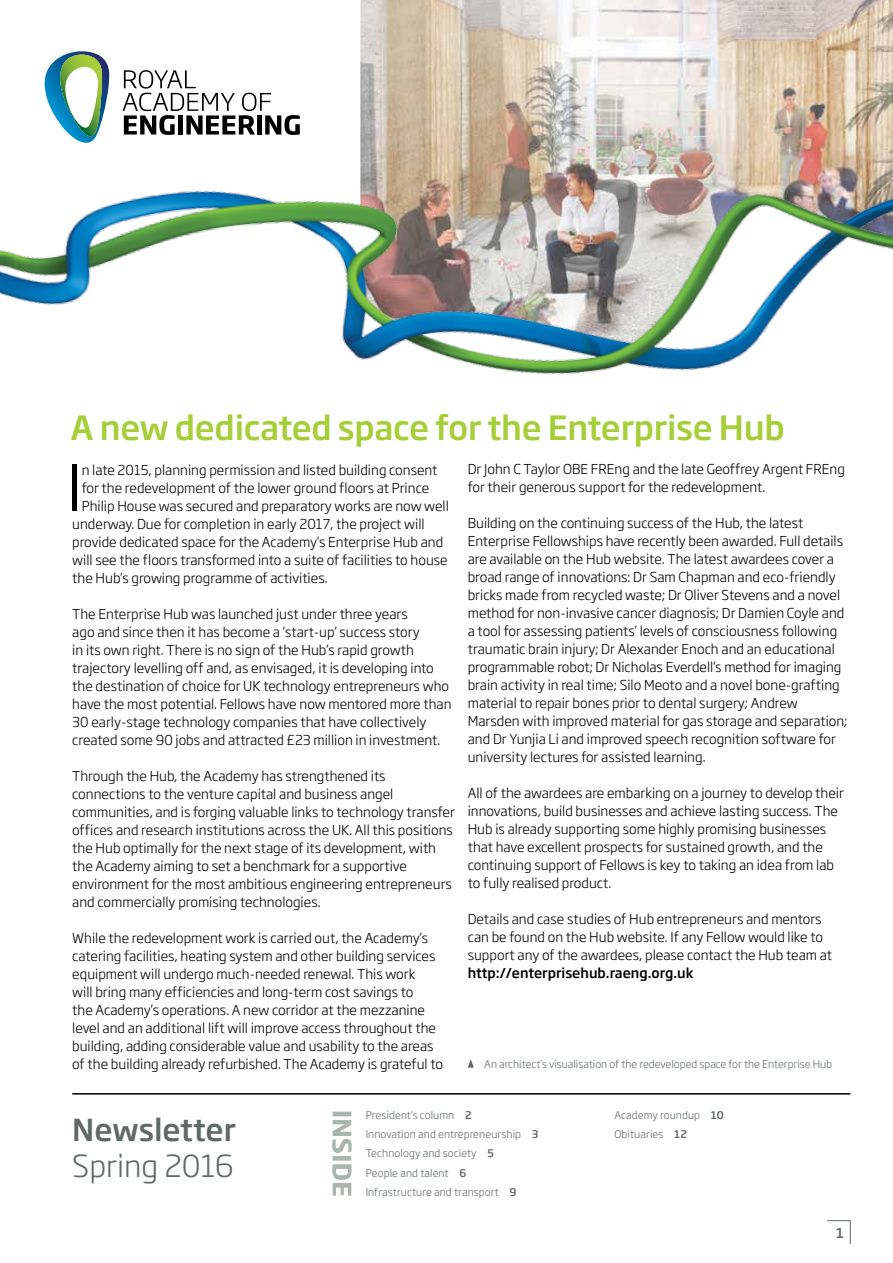
<style>
.page{position:relative;width:893px;height:1263px;background:#fff}
.page>*{position:absolute;margin:0;border:0;box-sizing:border-box;transform-origin:0 0}
.t1{font:300 61.95px "Soho Gothic Pro";color:#000}
.t2{font:500 33px "Soho Gothic Pro";letter-spacing:-.01em;color:#a6ce39}
.t3{font:500 30px "Soho Gothic Pro";color:#616966}
.t4{font:300 30px "Soho Gothic Pro";color:#616966}
.t5{font:300 13.5px/18px "Soho Gothic Pro";color:#000}
.t6{font:500 13.5px "Soho Gothic Pro";color:#000}
.t7{font:500 13.5px "Soho Gothic Pro";color:#616966}
.t8{font:300 10.5px/19.2px "Soho Gothic Pro";letter-spacing:.01em;color:#616966}
.s1{font-weight:500}
</style>
<div class="page">
<svg style="left:827px;top:1220px;width:24px;height:24px"></svg>
<svg style="left:332px;top:1112px;width:20px;height:84px"></svg>
<hr style="left:72px;top:1093px;width:778px;height:1px;background:#000">
<svg style="left:468px;top:1059px;width:6px;height:9px"></svg>
<img style="left:0;top:0;width:893px;height:374px">
<h2 class="t2" style="left:71px;top:402px;width:716px">A new dedicated space for the Enterprise Hub</h2>
<h1 class="t1" style="left:67px;top:439px;width:16px">I</h1>
<p class="t5" style="left:82px;top:460px;width:357px">n late 2015, planning permission and listed building consent</p>
<p class="t5" style="left:82px;top:478px;width:349px">for the redevelopment of the lower ground floors at Prince</p>
<p class="t5" style="left:82px;top:496px;width:369px">Philip House was secured and preparatory works are now well</p>
<p class="t5" style="left:72px;top:514px;width:354px">underway. Due for completion in early 2017, the project will</p>
<p class="t5" style="left:72px;top:532px;width:372px">provide dedicated space for the Academy’s Enterprise Hub and</p>
<p class="t5" style="left:72px;top:550px;width:377px">will see the floors transformed into a suite of facilities to house</p>
<p class="t5" style="left:72px;top:568px;width:257px">the Hub’s growing programme of activities.</p>
<p class="t5" style="left:72px;top:604px;width:381px">The Enterprise Hub was launched just under three years<br>ago and since then it has become a ‘start-up’ success story<br>in its own right. There is no sign of the Hub’s rapid growth trajectory levelling off and, as envisaged, it is developing into the destination of choice for UK technology entrepreneurs who have the most potential. Fellows have now mentored more than 30 early-stage technology companies that have collectively created some 90 jobs and attracted £23 million in investment.</p>
<p class="t5" style="left:72px;top:766px;width:384px">Through the Hub, the Academy has strengthened its connections to the venture capital and business angel communities, and is forging valuable links to technology transfer offices and research institutions across the UK. All this positions the Hub optimally for the next stage of its development, with the Academy aiming to set a benchmark for a supportive environment for the most ambitious engineering entrepreneurs and commercially promising technologies.</p>
<p class="t5" style="left:72px;top:928px;width:372px">While the redevelopment work is carried out, the Academy’s catering facilities, heating system and other building services equipment will undergo much-needed renewal. This work<br>will bring many efficiencies and long-term cost savings to<br>the Academy’s operations. A new corridor at the mezzanine level and an additional lift will improve access throughout the building, adding considerable value and usability to the areas of the building already refurbished. The Academy is grateful to</p>
<p class="t5" style="left:468px;top:460px;width:379px">Dr John C Taylor OBE FREng and the late Geoffrey Argent FREng for their generous support for the redevelopment.</p>
<p class="t5" style="left:468px;top:514px;width:381px">Building on the continuing success of the Hub, the latest Enterprise Fellowships have recently been awarded. Full details are available on the Hub website. The latest awardees cover a broad range of innovations: Dr Sam Chapman and eco-friendly bricks made from recycled waste; Dr Oliver Stevens and a novel method for non-invasive cancer diagnosis; Dr Damien Coyle and a tool for assessing patients’ levels of consciousness following traumatic brain injury; Dr Alexander Enoch and an educational programmable robot; Dr Nicholas Everdell’s method for imaging brain activity in real time; Silo Meoto and a novel bone‑grafting material to repair bones prior to dental surgery; Andrew Marsden with improved material for gas storage and separation; and Dr Yunjia Li and improved speech recognition software for university lectures for assisted learning.</p>
<p class="t5" style="left:468px;top:784px;width:378px">All of the awardees are embarking on a journey to develop their innovations, build businesses and achieve lasting success. The Hub is already supporting some highly promising businesses that have excellent prospects for sustained growth, and the continuing support of Fellows is key to taking an idea from lab to fully realised product.</p>
<p class="t5" style="left:468px;top:910px;width:366px">Details and case studies of Hub entrepreneurs and mentors can be found on the Hub website. If any Fellow would like to support any of the awardees, please contact the Hub team at</p>
<p class="t6" style="left:468px;top:963px;width:227px">http://enterprisehub.raeng.org.uk</p>
<p class="t8" style="left:484px;top:1054px;width:349px">An architect’s visualisation of the redeveloped space for the Enterprise Hub</p>
<h3 class="t3" style="left:72px;top:1106px;width:165px">Newsletter</h3>
<h3 class="t4" style="left:72px;top:1142px;width:163px">Spring 2016</h3>
<p class="t8" style="left:366px;top:1105px;width:174px">President’s column <span class="s1">2<br></span>Innovation and entrepreneurship <span class="s1">3<br></span>Technology and society <span class="s1">5<br></span>People and talent <span class="s1">6<br></span>Infrastructure and transport <span class="s1">9</span></p>
<p class="t8" style="left:614px;top:1105px;width:111px">Academy roundup <span class="s1">10</span></p>
<p class="t8" style="left:614px;top:1124px;width:74px">Obituaries <span class="s1">12</span></p>
<p class="t7" style="left:836px;top:1222px;width:9px">1</p>
</div>
